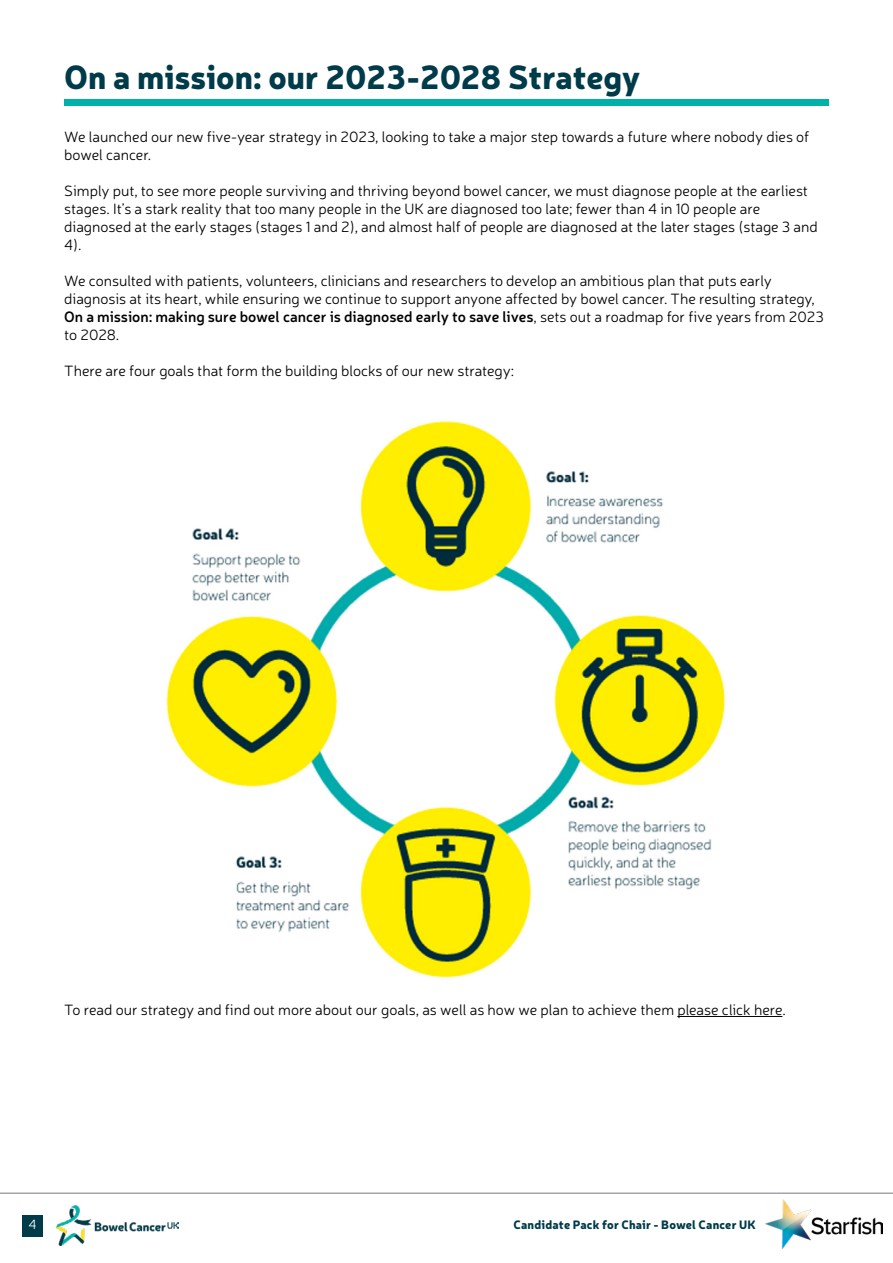
<style>
.page{position:relative;width:893px;height:1263px;background:#fff}
.page>*{position:absolute;margin:0;border:0;box-sizing:border-box;transform-origin:0 0}
.t1{font:900 33px "Neris";color:#003b49}
.t2{font:300 15px/18px "Neris";color:#000}
.t3{font:300 13.5px "Neris";color:#fff}
.t4{font:900 12px "Neris";letter-spacing:.015em;color:#003b49}
.s1{font-weight:600}
</style>
<div class="page">
<img style="left:765px;top:1200px;width:117px;height:48px">
<div style="left:22px;top:1215px;width:21px;height:21px;background:#003b49"></div>
<hr style="left:0;top:1192px;width:893px;height:2px;background:#a3a5a8">
<img style="left:56px;top:1205px;width:123px;height:41px">
<hr style="left:677px;top:1016px;width:105px;height:1px;background:#000">
<div style="left:64px;top:100px;width:764px;height:6px;background:#00b1a8"></div>
<img style="left:166px;top:421px;width:560px;height:557px">
<h1 class="t1" style="left:64px;top:52px;width:578px">On a mission: our 2023-2028 Strategy</h1>
<p class="t2" style="left:64px;top:127px;width:746px">We launched our new five-year strategy in 2023, looking to take a major step towards a future where nobody dies of bowel cancer.</p>
<p class="t2" style="left:64px;top:181px;width:755px">Simply put, to see more people surviving and thriving beyond bowel cancer, we must diagnose people at the earliest stages. It’s a stark reality that too many people in the UK are diagnosed too late; fewer than 4 in 10 people are diagnosed at the early stages (stages 1 and 2), and almost half of people are diagnosed at the later stages (stage 3 and 4).</p>
<p class="t2" style="left:64px;top:271px;width:761px">We consulted with patients, volunteers, clinicians and researchers to develop an ambitious plan that puts early diagnosis at its heart, while ensuring we continue to support anyone affected by bowel cancer. The resulting strategy, <span class="s1">On a mission: making sure bowel cancer is diagnosed early to save lives</span>, sets out a roadmap for five years from 2023 to 2028.</p>
<p class="t2" style="left:64px;top:361px;width:451px">There are four goals that form the building blocks of our new strategy:</p>
<p class="t2" style="left:64px;top:1000px;width:723px">To read our strategy and find out more about our goals, as well as how we plan to achieve them please click here.</p>
<p class="t3" style="left:28px;top:1216px;width:10px">4</p>
<p class="t4" style="left:513px;top:1215px;width:244px">Candidate Pack for Chair - Bowel Cancer UK</p>
</div>
